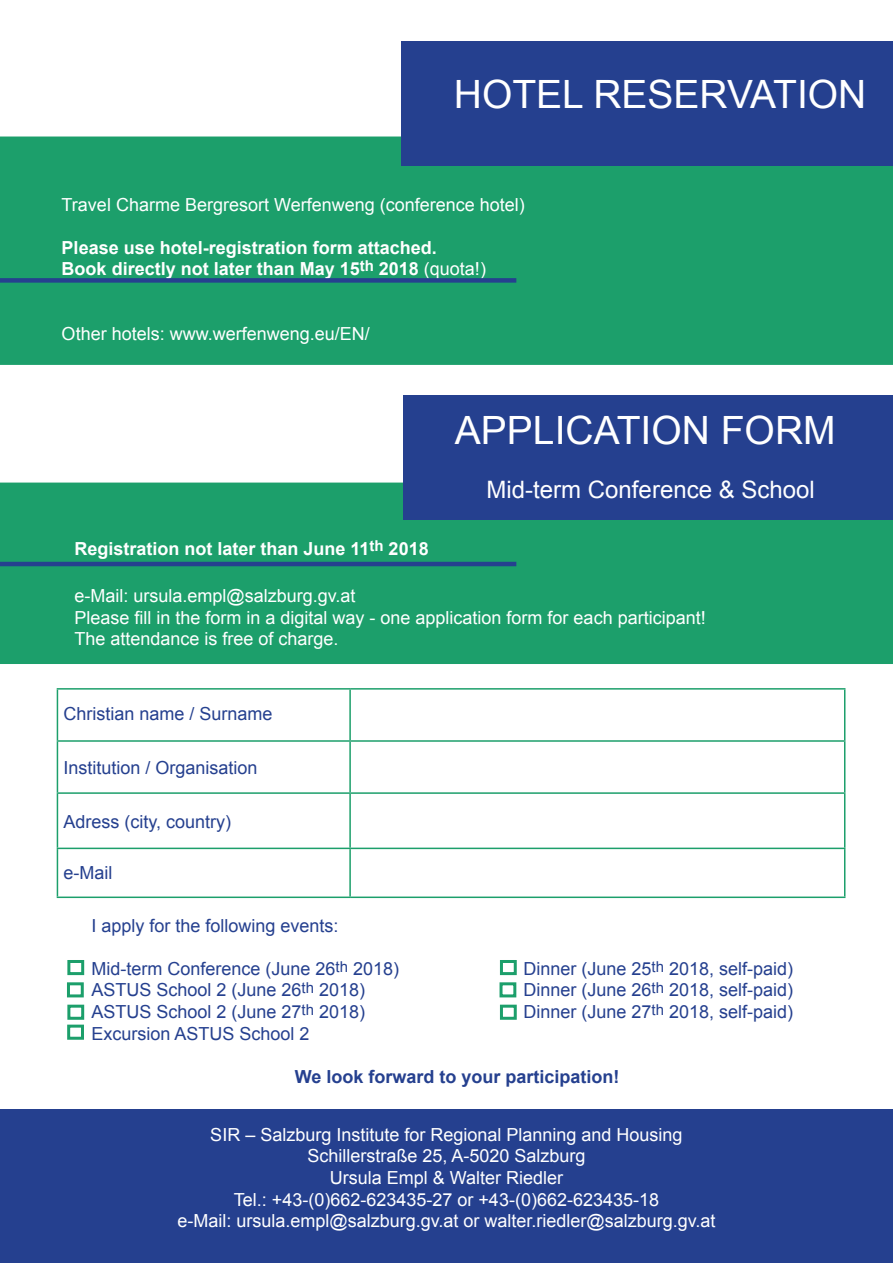
<style>
.page{position:relative;width:893px;height:1263px;background:#fff}
.page>*{position:absolute;margin:0;border:0;box-sizing:border-box;transform-origin:0 0}
.t1{font:39px "Arial";color:#fff}
.t2{font:24px "Arial";color:#fff}
.t3{font:18px/21.6px "Arial";color:#fff}
.t4{font:18px "Arial";color:#25408f}
.t5{font:700 18px/21.6px "Arial";color:#fff}
.t6{font:700 18px "Arial";color:#25408f}
.s1{font-weight:400}
</style>
<div class="page">
<div style="left:0;top:135px;width:893px;height:230px;background:#1c9f6b"></div>
<div style="left:0;top:481px;width:893px;height:183px;background:#1c9f6b"></div>
<div style="left:402px;top:41px;width:491px;height:125px;background:#25408f"></div>
<div style="left:404px;top:395px;width:489px;height:124px;background:#25408f"></div>
<div style="left:0;top:278px;width:516px;height:5px;background:#25408f"></div>
<hr style="left:0;top:562px;width:516px;height:4px;background:#25408f">
<hr style="left:57px;top:688px;width:293px;height:2px;background:#1c9f6b">
<hr style="left:57px;top:690px;width:1px;height:50px;background:#1c9f6b">
<hr style="left:350px;top:688px;width:495px;height:2px;background:#1c9f6b">
<hr style="left:349px;top:690px;width:2px;height:50px;background:#1c9f6b">
<hr style="left:844px;top:690px;width:1px;height:50px;background:#1c9f6b">
<hr style="left:57px;top:740px;width:293px;height:2px;background:#1c9f6b">
<hr style="left:57px;top:742px;width:1px;height:50px;background:#1c9f6b">
<hr style="left:350px;top:740px;width:495px;height:2px;background:#1c9f6b">
<hr style="left:349px;top:742px;width:2px;height:50px;background:#1c9f6b">
<hr style="left:844px;top:742px;width:1px;height:50px;background:#1c9f6b">
<hr style="left:57px;top:792px;width:293px;height:2px;background:#1c9f6b">
<hr style="left:57px;top:794px;width:1px;height:54px;background:#1c9f6b">
<hr style="left:350px;top:792px;width:495px;height:2px;background:#1c9f6b">
<hr style="left:349px;top:794px;width:2px;height:54px;background:#1c9f6b">
<hr style="left:844px;top:794px;width:1px;height:54px;background:#1c9f6b">
<hr style="left:57px;top:848px;width:293px;height:1px;background:#1c9f6b">
<hr style="left:57px;top:849px;width:1px;height:47px;background:#1c9f6b">
<hr style="left:350px;top:848px;width:495px;height:1px;background:#1c9f6b">
<hr style="left:349px;top:849px;width:2px;height:47px;background:#1c9f6b">
<hr style="left:844px;top:849px;width:1px;height:47px;background:#1c9f6b">
<hr style="left:57px;top:896px;width:293px;height:2px;background:#1c9f6b">
<hr style="left:350px;top:896px;width:495px;height:2px;background:#1c9f6b">
<div style="left:67px;top:960px;width:17px;height:15px;background:#fff;border:3px solid #1c9f6b"></div>
<div style="left:500px;top:960px;width:17px;height:15px;background:#fff;border:3px solid #1c9f6b"></div>
<div style="left:67px;top:982px;width:17px;height:15px;background:#fff;border:3px solid #1c9f6b"></div>
<div style="left:499px;top:982px;width:17px;height:15px;background:#fff;border:3px solid #1c9f6b"></div>
<div style="left:67px;top:1005px;width:17px;height:15px;background:#fff;border:3px solid #1c9f6b"></div>
<div style="left:500px;top:1005px;width:17px;height:15px;background:#fff;border:3px solid #1c9f6b"></div>
<div style="left:67px;top:1025px;width:17px;height:15px;background:#fff;border:3px solid #1c9f6b"></div>
<div style="left:0;top:1110px;width:893px;height:153px;background:#25408f"></div>
<h1 class="t1" style="left:454px;top:69px;width:414px">HOTEL RESERVATION</h1>
<p class="t3" style="left:62px;top:194px;width:465px">Travel Charme Bergresort Werfenweng (conference hotel)</p>
<p class="t5" style="left:62px;top:237px;width:426px">Please use hotel-registration form attached.<br>Book directly not later than May 15<sup>th</sup> 2018 <span class="s1">(quota!)</span></p>
<p class="t3" style="left:62px;top:323px;width:310px">Other hotels: www.werfenweng.eu/EN/</p>
<h1 class="t1" style="left:455px;top:404px;width:382px">APPLICATION FORM</h1>
<h2 class="t2" style="left:487px;top:473px;width:330px">Mid-term Conference &amp; School</h2>
<p class="t5" style="left:74px;top:539px;width:356px">Registration not later than June 11<sup>th</sup> 2018</p>
<p class="t3" style="left:74px;top:585px;width:633px">e-Mail: ursula.empl@salzburg.gv.at<br>Please fill in the form in a digital way - one application form for each participant!<br>The attendance is free of charge.</p>
<p class="t4" style="left:63px;top:702px;width:211px">Christian name / Surname</p>
<p class="t4" style="left:63px;top:756px;width:196px">Institution / Organisation</p>
<p class="t4" style="left:63px;top:810px;width:169px">Adress (city, country)</p>
<p class="t4" style="left:63px;top:861px;width:50px">e-Mail</p>
<p class="t4" style="left:91px;top:913px;width:249px">I apply for the following events:</p>
<p class="t4" style="left:91px;top:957px;width:309px">Mid-term Conference (June 26<sup>th</sup> 2018)</p>
<p class="t4" style="left:523px;top:957px;width:271px">Dinner (June 25<sup>th</sup> 2018, self-paid)</p>
<p class="t4" style="left:91px;top:978px;width:275px">ASTUS School 2 (June 26<sup>th</sup> 2018)</p>
<p class="t4" style="left:523px;top:978px;width:271px">Dinner (June 26<sup>th</sup> 2018, self-paid)</p>
<p class="t4" style="left:91px;top:1000px;width:275px">ASTUS School 2 (June 27<sup>th</sup> 2018)</p>
<p class="t4" style="left:523px;top:1000px;width:271px">Dinner (June 27<sup>th</sup> 2018, self-paid)</p>
<p class="t4" style="left:91px;top:1021px;width:220px">Excursion ASTUS School 2</p>
<p class="t6" style="left:295px;top:1064px;width:326px">We look forward to your participation!</p>
<p class="t3" style="left:177px;top:1124px;width:540px;text-align:center">SIR – Salzburg Institute for Regional Planning and Housing Schillerstraße 25, A-5020 Salzburg<br>Ursula Empl &amp; Walter Riedler<br>Tel.: +43-(0)662-623435-27 or +43-(0)662-623435-18<br>e-Mail: ursula.empl@salzburg.gv.at or walter.riedler@salzburg.gv.at</p>
</div>
